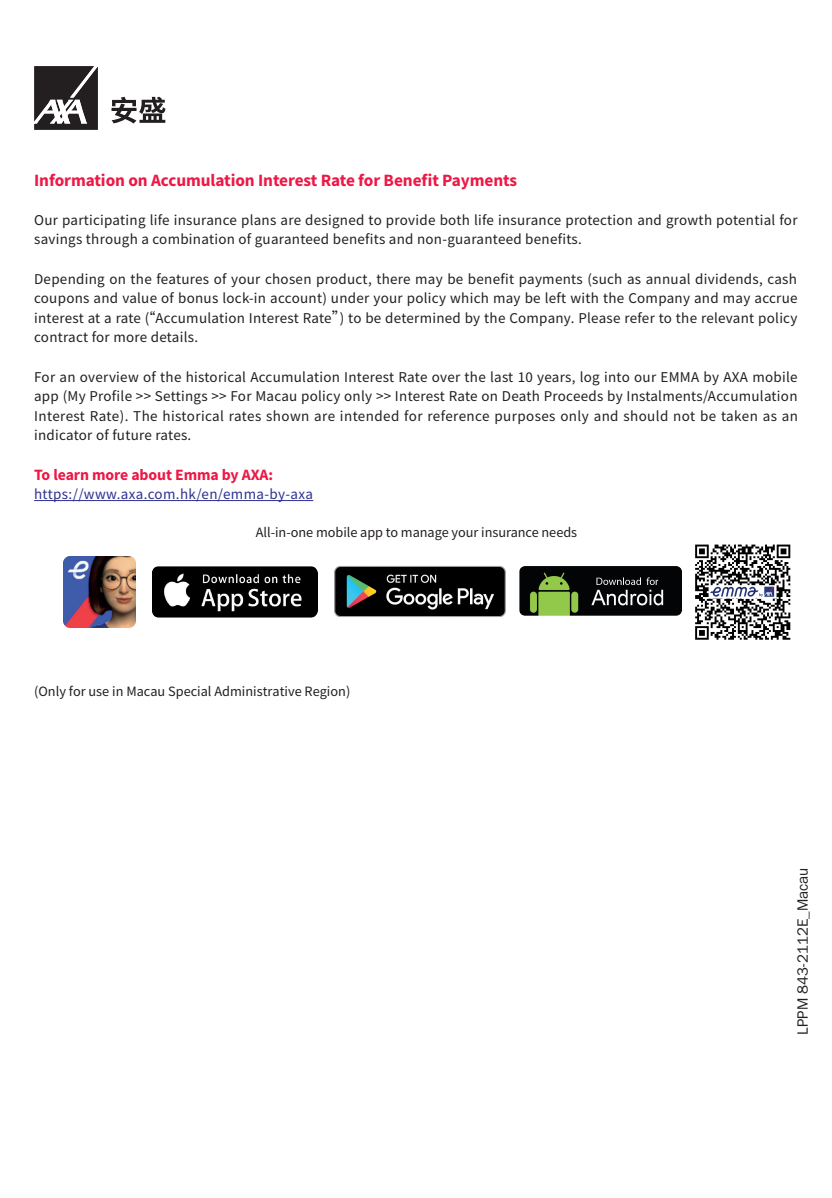
<style>
.page{position:relative;width:832px;height:1198px;background:#fff}
.page>*{position:absolute;margin:0;border:0;box-sizing:border-box;transform-origin:0 0}
.t1{font:700 17.25px "Source Sans Pro";letter-spacing:-.005em;color:#ed1845}
.t2{font:700 15.75px "Source Sans Pro";letter-spacing:-.005em;color:#ed1845}
.t3{font:15px/19.5px "Source Sans Pro";letter-spacing:.02em;color:#231f20;text-align:justify}
.t4{font:15px "Source Sans Pro";letter-spacing:.025em;color:#2e3092}
.t5{font:15px "ITC Franklin Gothic Std";color:#231f20}
.t6{font:14.25px "Source Sans Pro";color:#231f20}
.s1{font-family:"Circular Std"}
.s2{font-family:"Source Han Sans TC"}
</style>
<div class="page">
<svg style="left:34px;top:66px;width:64px;height:64px"></svg>
<svg style="left:111px;top:97px;width:54px;height:26px"></svg>
<hr style="left:34px;top:500px;width:279px;height:1px;background:#2e3092">
<img style="left:64px;top:556px;width:71px;height:71px">
<img style="left:152px;top:566px;width:165px;height:52px">
<img style="left:335px;top:566px;width:170px;height:51px">
<img style="left:519px;top:566px;width:162px;height:50px">
<img style="left:695px;top:544px;width:96px;height:96px">
<p class="t1" style="left:34px;top:169px;width:484px">Information on Accumulation Interest Rate for Benefit Payments</p>
<p class="t3" style="left:34px;top:210px;width:765px">Our participating life insurance plans are designed to provide both life insurance protection and growth potential for savings through a combination of guaranteed benefits and non-guaranteed benefits.</p>
<p class="t3" style="left:34px;top:269px;width:765px">Depending on the features of your chosen product, there may be benefit payments (such as annual dividends, cash coupons and value of bonus lock-in account) under your policy which may be left with the Company and may accrue interest at a rate (<span class="s1">“</span>Accumulation Interest Rate<span class="s2">”</span>) to be determined by the Company. Please refer to the relevant policy contract for more details.</p>
<p class="t3" style="left:34px;top:367px;width:765px">For an overview of the historical Accumulation Interest Rate over the last 10 years, log into our EMMA by AXA mobile app (My Profile &gt;&gt; Settings &gt;&gt; For Macau policy only &gt;&gt; Interest Rate on Death Proceeds by Instalments/Accumulation Interest Rate). The historical rates shown are intended for reference purposes only and should not be taken as an indicator of future rates.</p>
<p class="t2" style="left:34px;top:464px;width:240px">To learn more about Emma by AXA:</p>
<p class="t4" style="left:34px;top:484px;width:280px">https://www.axa.com.hk/en/emma-by-axa</p>
<p class="t6" style="left:256px;top:523px;width:323px">All-in-one mobile app to manage your insurance needs</p>
<p class="t6" style="left:34px;top:682px;width:318px">(Only for use in Macau Special Administrative Region)</p>
<p class="t5" style="left:794px;top:1034px;width:169px;rotate:-90deg">LPPM 843-2112E_Macau</p>
</div>
